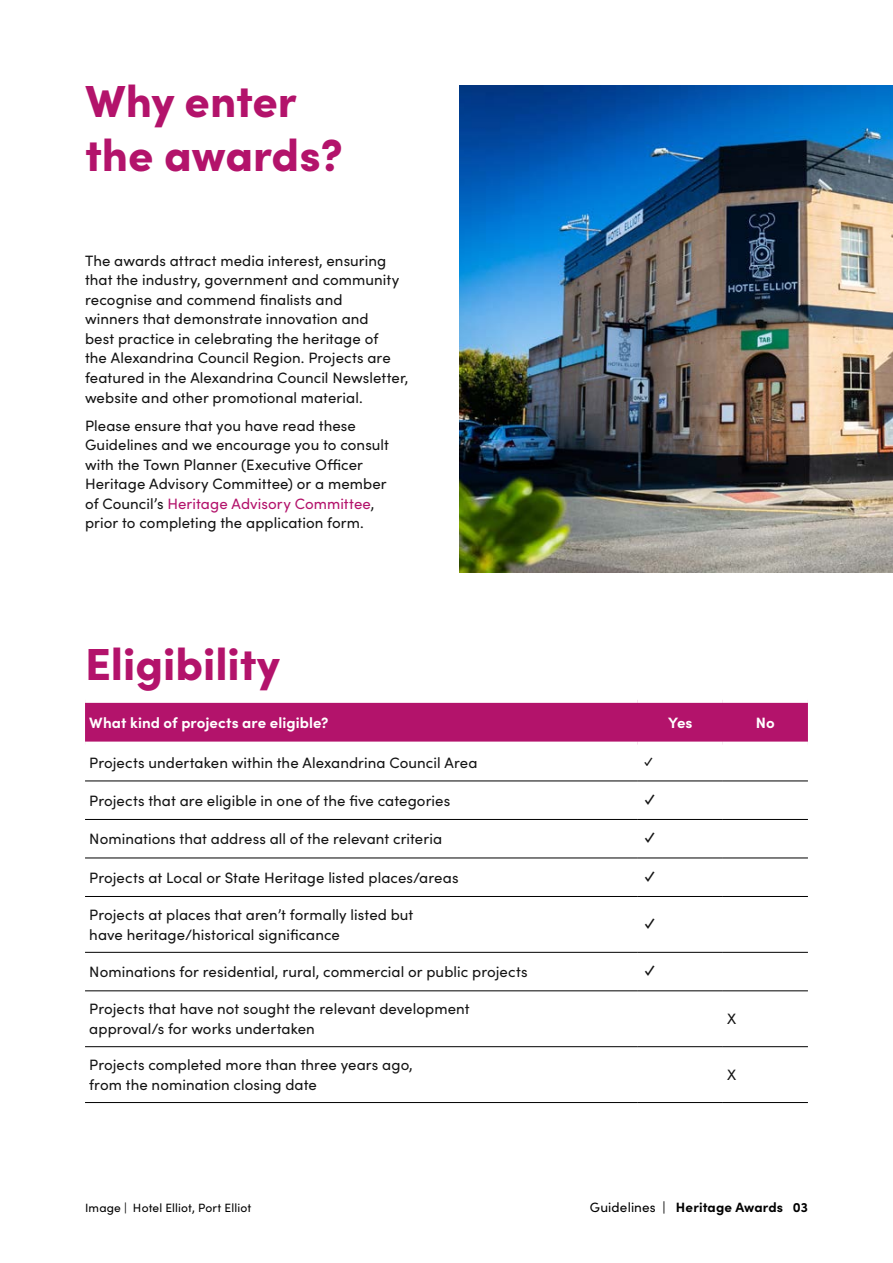
<style>
.page{position:relative;width:893px;height:1263px;background:#fff}
.page>*{position:absolute;margin:0;border:0;box-sizing:border-box;transform-origin:0 0}
.t1{font:900 45px/54px "Sofia Pro";color:#b3136b}
.Body{font:18px "Sofia Pro";color:#141414}
.Body-2{font:15px/19.5px "Sofia Pro";letter-spacing:.005em;color:#141414}
.Table_header{font:700 15px "Sofia Pro";letter-spacing:.005em;color:#fff}
.t2{font:700 13.5px "Sofia Pro";letter-spacing:.01em;color:#000}
.Picture_caption{font:12px "Sofia Pro";letter-spacing:.01em;color:#000}
.s1{color:#b3136b}
.s2{font-weight:400}
</style>
<div class="page">
<img style="left:459px;top:85px;width:434px;height:488px">
<div style="left:85px;top:703px;width:723px;height:39px;background:#b3136b"></div>
<hr style="left:85px;top:781px;width:553px;height:1px;background:#000">
<hr style="left:638px;top:781px;width:85px;height:1px;background:#000">
<hr style="left:723px;top:781px;width:85px;height:1px;background:#000">
<hr style="left:85px;top:819px;width:553px;height:1px;background:#000">
<hr style="left:638px;top:819px;width:85px;height:1px;background:#000">
<hr style="left:723px;top:819px;width:85px;height:1px;background:#000">
<hr style="left:85px;top:858px;width:553px;height:1px;background:#000">
<hr style="left:638px;top:858px;width:85px;height:1px;background:#000">
<hr style="left:723px;top:858px;width:85px;height:1px;background:#000">
<hr style="left:85px;top:896px;width:553px;height:1px;background:#000">
<hr style="left:638px;top:896px;width:85px;height:1px;background:#000">
<hr style="left:723px;top:896px;width:85px;height:1px;background:#000">
<hr style="left:85px;top:952px;width:553px;height:1px;background:#000">
<hr style="left:638px;top:952px;width:85px;height:1px;background:#000">
<hr style="left:723px;top:952px;width:85px;height:1px;background:#000">
<hr style="left:85px;top:990px;width:553px;height:1px;background:#000">
<hr style="left:638px;top:990px;width:85px;height:1px;background:#000">
<hr style="left:723px;top:990px;width:85px;height:1px;background:#000">
<hr style="left:85px;top:1046px;width:553px;height:1px;background:#000">
<hr style="left:638px;top:1046px;width:85px;height:1px;background:#000">
<hr style="left:723px;top:1046px;width:85px;height:1px;background:#000">
<hr style="left:85px;top:1102px;width:553px;height:1px;background:#000">
<hr style="left:638px;top:1102px;width:85px;height:1px;background:#000">
<hr style="left:723px;top:1102px;width:85px;height:1px;background:#000">
<h1 class="t1" style="left:85px;top:70px;width:259px">Why enter the awards?</h1>
<p class="Body-2" style="left:85px;top:250px;width:325px">The awards attract media interest, ensuring that the industry, government and community recognise and commend finalists and<br>winners that demonstrate innovation and<br>best practice in celebrating the heritage of<br>the Alexandrina Council Region. Projects are featured in the Alexandrina Council Newsletter, website and other promotional material.</p>
<p class="Body-2" style="left:85px;top:415px;width:305px">Please ensure that you have read these Guidelines and we encourage you to consult with the Town Planner (Executive Officer Heritage Advisory Committee) or a member of Council’s <span class="s1">Heritage Advisory Committee</span>, prior to completing the application form.</p>
<h1 class="t1" style="left:85px;top:633px;width:196px">Eligibility</h1>
<p class="Table_header" style="left:89px;top:711px;width:241px">What kind of projects are eligible?</p>
<p class="Table_header" style="left:668px;top:711px;width:26px">Yes</p>
<p class="Table_header" style="left:756px;top:711px;width:20px">No</p>
<p class="Body-2" style="left:89px;top:752px;width:390px">Projects undertaken within the Alexandrina Council Area</p>
<p class="Body-2" style="left:642px;top:752px;width:10px">✓</p>
<p class="Body-2" style="left:89px;top:790px;width:362px">Projects that are eligible in one of the five categories</p>
<p class="Body" style="left:642px;top:787px;width:12px">✓</p>
<p class="Body-2" style="left:89px;top:828px;width:354px">Nominations that address all of the relevant criteria</p>
<p class="Body" style="left:642px;top:826px;width:12px">✓</p>
<p class="Body-2" style="left:89px;top:867px;width:371px">Projects at Local or State Heritage listed places/areas</p>
<p class="Body" style="left:642px;top:864px;width:12px">✓</p>
<p class="Body-2" style="left:89px;top:904px;width:326px">Projects at places that aren’t formally listed but have heritage/historical significance</p>
<p class="Body" style="left:642px;top:911px;width:12px">✓</p>
<p class="Body-2" style="left:89px;top:961px;width:440px">Nominations for residential, rural, commercial or public projects</p>
<p class="Body" style="left:642px;top:959px;width:12px">✓</p>
<p class="Body-2" style="left:89px;top:998px;width:382px">Projects that have not sought the relevant development approval/s for works undertaken</p>
<p class="Body-2" style="left:727px;top:1008px;width:11px">X</p>
<p class="Body-2" style="left:89px;top:1054px;width:325px">Projects completed more than three years ago, from the nomination closing date</p>
<p class="Body-2" style="left:727px;top:1064px;width:11px">X</p>
<p class="Picture_caption" style="left:85px;top:1199px;width:168px">Image | Hotel Elliot, Port Elliot</p>
<p class="t2" style="left:590px;top:1197px;width:220px"><span class="s2">Guidelines |</span> Heritage Awards 03</p>
</div>
